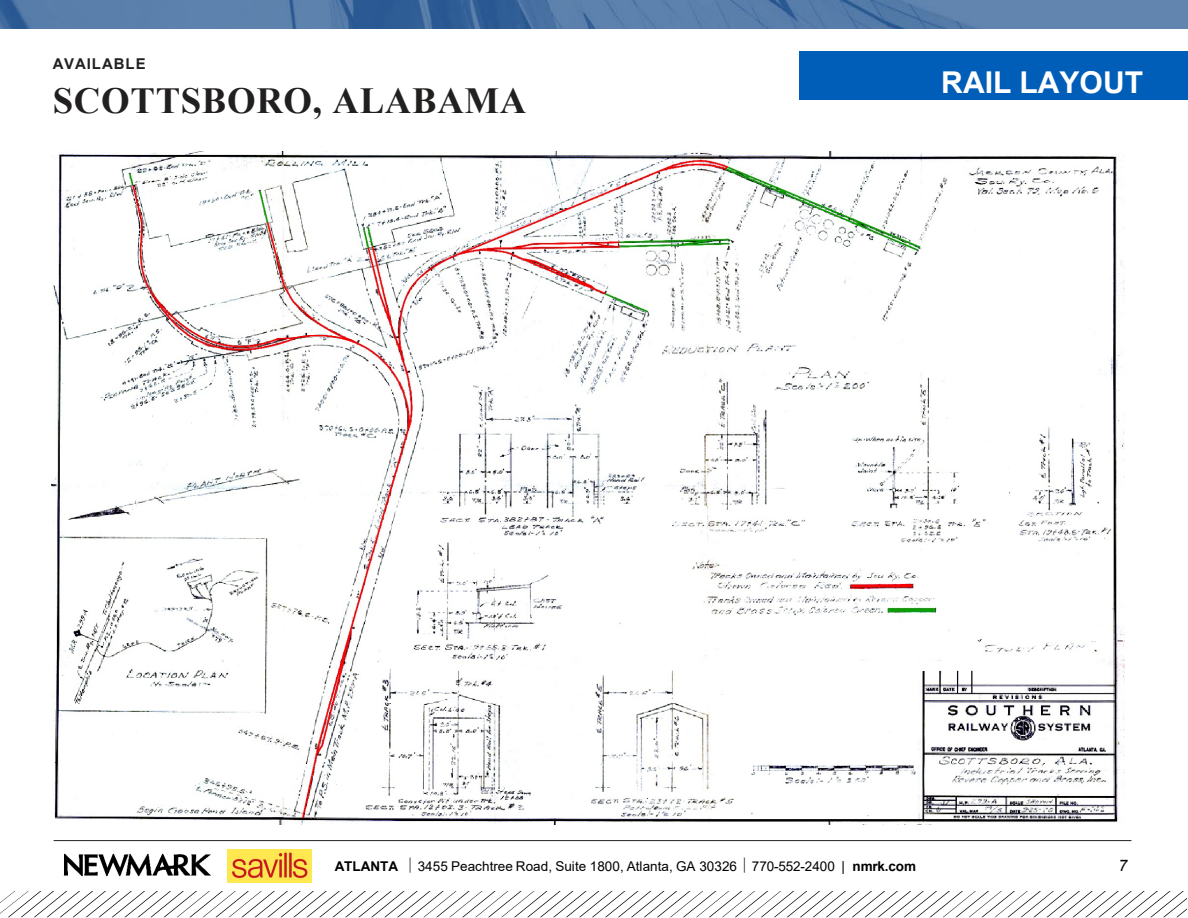
<style>
.page{position:relative;width:1188px;height:918px;background:#fff}
.page>*{position:absolute;margin:0;border:0;box-sizing:border-box;transform-origin:0 0}
.t1{font:700 36.75px "Times New Roman";letter-spacing:.02em;color:#221f1f}
.t2{font:700 30px "Arial";color:#fff}
.t3{font:italic 15.9px "Arial";color:#000}
.t4{font:700 15px "Arial";letter-spacing:.065em;color:#221f1f}
.t5{font:13.5px "Arial";letter-spacing:.005em;color:#000}
.t6{font:700 13.5px "Arial";color:#000}
.s1{font-weight:700}
</style>
<div class="page">
<hr style="left:54px;top:840px;width:1077px;height:1px;background:#221f1f">
<img style="left:0;top:0;width:1188px;height:29px">
<img style="left:1px;top:896px;width:7px;height:17px">
<svg style="left:8px;top:891px;width:1179px;height:26px"></svg>
<img style="left:64px;top:853px;width:147px;height:23px">
<div style="left:800px;top:52px;width:388px;height:48px;background:#005db8"></div>
<img style="left:51px;top:151px;width:1074px;height:673px">
<img style="left:228px;top:849px;width:83px;height:33px">
<p class="t4" style="left:53px;top:53px;width:94px">AVAILABLE</p>
<p class="t1" style="left:53px;top:75px;width:475px">SCOTTSBORO, ALABAMA</p>
<h2 class="t2" style="left:941px;top:61px;width:203px">RAIL LAYOUT</h2>
<p class="t6" style="left:335px;top:857px;width:65px">ATLANTA</p>
<p class="t5" style="left:418px;top:857px;width:500px">3455 Peachtree Road, Suite 1800, Atlanta, GA 30326 770-552-2400 | <span class="s1">nmrk.com</span></p>
<p class="t3" style="left:1118px;top:855px;width:10px">7</p>
</div>
